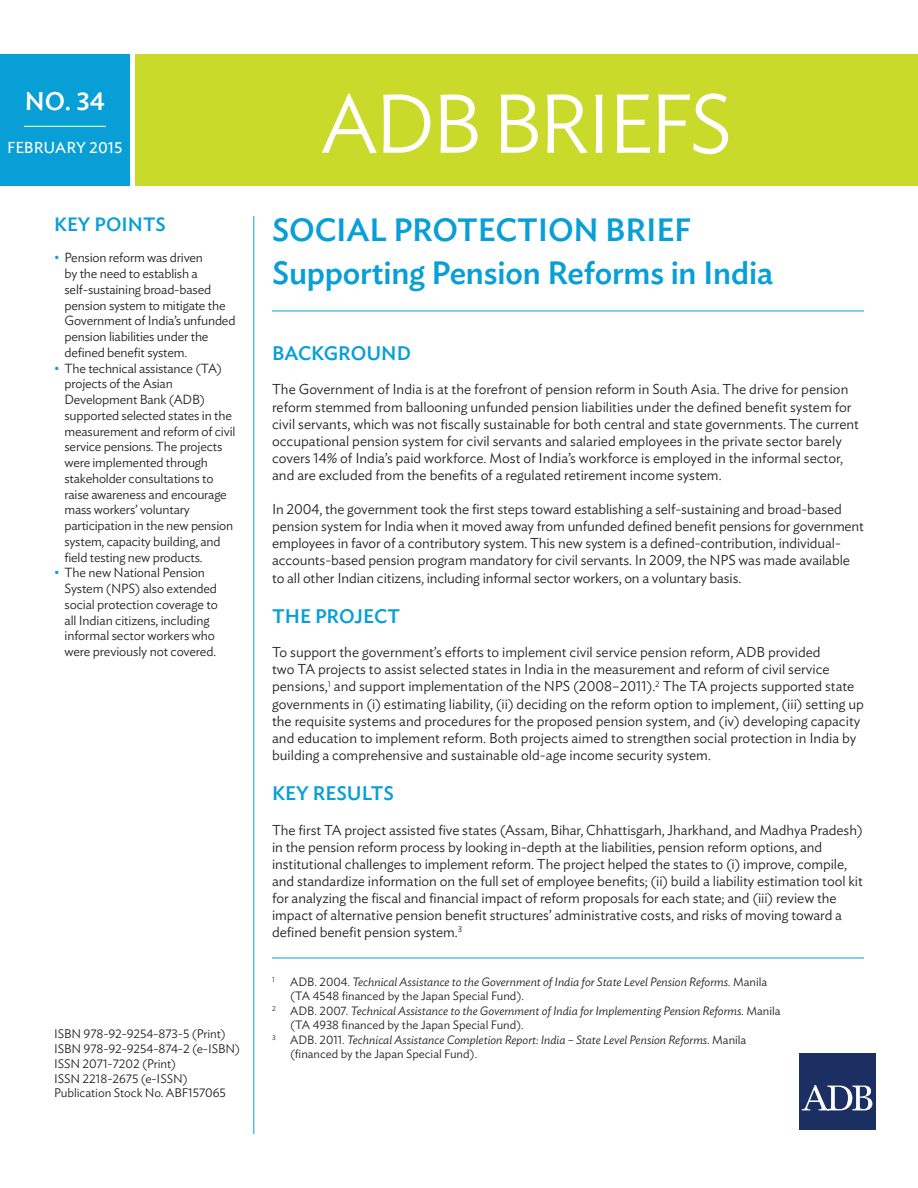
<style>
.page{position:relative;width:918px;height:1188px;background:#fff}
.page>*{position:absolute;margin:0;border:0;box-sizing:border-box;transform-origin:0 0}
.t1{font:300 82.35px "Ideal Sans";letter-spacing:-.04em;color:#fff}
.t2{font:500 31.95px/43.3px "Ideal Sans";letter-spacing:-.005em;color:#089fd6}
.t3{font:500 25.35px "Ideal Sans";color:#fff}
.t4{font:500 19.5px "Ideal Sans";color:#089fd6}
.t5{font:500 19.2px "Ideal Sans";letter-spacing:.005em;color:#089fd6}
.t6{font:15.75px "Ideal Sans";color:#fff}
.t7{font:300 14.25px/17.1px "Ideal Sans";letter-spacing:-.005em;color:#231f20}
.t8{font:300 13.2px/15.8px "Ideal Sans";letter-spacing:-.015em;color:#231f20}
.t9{font:300 12.3px/14.9px "Ideal Sans";letter-spacing:-.005em;color:#231f20}
.t10{font:italic 300 12px "Ideal Sans";color:#231f20}
.t11{font:300 12px "Ideal Sans";color:#231f20}
.t12{font:300 7.05px "Ideal Sans";color:#231f20}
.s1{color:#089fd6}
.s2{font-style:normal}
</style>
<div class="page">
<div style="left:135px;top:54px;width:783px;height:131px;background:#c9da2b"></div>
<div style="left:0;top:54px;width:130px;height:131px;background:#089fd6"></div>
<hr style="left:24px;top:126px;width:82px;height:1px;background:#fff">
<div style="left:800px;top:1053px;width:76px;height:76px;background:#1b2f62"></div>
<svg style="left:802px;top:1085px;width:70px;height:25px"></svg>
<hr style="left:253px;top:216px;width:1px;height:918px;background:#089fd6">
<hr style="left:272px;top:958px;width:592px;height:1px;background:#089fd6">
<hr style="left:272px;top:311px;width:592px;height:1px;background:#089fd6">
<h3 class="t3" style="left:25px;top:82px;width:81px">NO. 34</h3>
<p class="t6" style="left:7px;top:136px;width:117px">FEBRUARY 2015</p>
<h3 class="t5" style="left:54px;top:209px;width:113px">KEY POINTS</h3>
<p class="t8" style="left:65px;top:249px;width:172px;text-indent:-10px"><span class="s1">•</span> Pension reform was driven<br>by the need to establish a self-sustaining broad-based pension system to mitigate the<br>Government of India’s unfunded pension liabilities under the defined benefit system.</p>
<p class="t8" style="left:65px;top:359px;width:172px;text-indent:-10px"><span class="s1">•</span> The technical assistance (TA) projects of the Asian<br>Development Bank (ADB) supported selected states in the measurement and reform of civil service pensions. The projects were implemented through stakeholder consultations to raise awareness and encourage mass workers’ voluntary participation in the new pension system, capacity building, and field testing new products.</p>
<p class="t8" style="left:65px;top:564px;width:155px;text-indent:-10px"><span class="s1">•</span> The new National Pension<br>System (NPS) also extended social protection coverage to all Indian citizens, including informal sector workers who were previously not covered.</p>
<p class="t9" style="left:54px;top:1025px;width:188px">ISBN 978-92-9254-873-5 (Print)<br>ISBN 978-92-9254-874-2 (e-ISBN)<br>ISSN 2071-7202 (Print)<br>ISSN 2218-2675 (e-ISSN)<br>Publication Stock No. ABF157065</p>
<h1 class="t1" style="left:321px;top:61px;width:413px">ADB BRIEFS</h1>
<h2 class="t2" style="left:272px;top:206px;width:503px">SOCIAL PROTECTION BRIEF<br>Supporting Pension Reforms in India</h2>
<h3 class="t4" style="left:272px;top:338px;width:27px">Back</h3>
<h3 class="t4" style="left:324px;top:338px;width:89px">ground</h3>
<p class="t7" style="left:272px;top:380px;width:589px">The Government of India is at the forefront of pension reform in South Asia. The drive for pension reform stemmed from ballooning unfunded pension liabilities under the defined benefit system for civil servants, which was not fiscally sustainable for both central and state governments. The current occupational pension system for civil servants and salaried employees in the private sector barely covers 14% of India’s paid workforce. Most of India’s workforce is employed in the informal sector, and are excluded from the benefits of a regulated retirement income system.</p>
<p class="t7" style="left:272px;top:499px;width:593px">In 2004, the government took the first steps toward establishing a self-sustaining and broad-based pension system for India when it moved away from unfunded defined benefit pensions for government employees in favor of a contributory system. This new system is a defined-contribution, individual&shy;accounts-based pension program mandatory for civil servants. In 2009, the NPS was made available to all other Indian citizens, including informal sector workers, on a voluntary basis.</p>
<h3 class="t4" style="left:272px;top:601px;width:104px">The Project</h3>
<p class="t7" style="left:272px;top:643px;width:593px">To support the government’s efforts to implement civil service pension reform, ADB provided<br>two TA projects to assist selected states in India in the measurement and reform of civil service pensions,<sup>1</sup> and support implementation of the NPS (2008–2011).<sup>2</sup> The TA projects supported state governments in (i) estimating liability, (ii) deciding on the reform option to implement, (iii) setting up the requisite systems and procedures for the proposed pension system, and (iv) developing capacity and education to implement reform. Both projects aimed to strengthen social protection in India by building a comprehensive and sustainable old-age income security system.</p>
<h3 class="t4" style="left:272px;top:779px;width:101px">Key Results</h3>
<p class="t7" style="left:272px;top:820px;width:592px">The first TA project assisted five states (Assam, Bihar, Chhattisgarh, Jharkhand, and Madhya Pradesh) in the pension reform process by looking in-depth at the liabilities, pension reform options, and institutional challenges to implement reform. The project helped the states to (i) improve, compile, and standardize information on the full set of employee benefits; (ii) build a liability estimation tool kit for analyzing the fiscal and financial impact of reform proposals for each state; and (iii) review the impact of alternative pension benefit structures’ administrative costs, and risks of moving toward a defined benefit pension system.<sup>3</sup></p>
<p class="t12" style="left:272px;top:974px;width:4px">1</p>
<p class="t10" style="left:290px;top:973px;width:479px"><span class="s2">ADB. 2004.</span> Technical Assistance to the Government of India for State Level Pension Reforms. <span class="s2">Manila</span></p>
<p class="t11" style="left:290px;top:987px;width:235px">(TA 4548 financed by the Japan Special Fund).</p>
<p class="t10" style="left:272px;top:1002px;width:510px"><sup>2</sup> <span class="s2">ADB. 2007.</span> Technical Assistance to the Government of India for Implementing Pension Reforms. <span class="s2">Manila</span></p>
<p class="t11" style="left:290px;top:1016px;width:235px">(TA 4938 financed by the Japan Special Fund).</p>
<p class="t10" style="left:272px;top:1030px;width:476px"><sup>3</sup> <span class="s2">ADB. 2011.</span> Technical Assistance Completion Report: India – State Level Pension Reforms. <span class="s2">Manila</span></p>
<p class="t11" style="left:290px;top:1045px;width:189px">(financed by the Japan Special Fund).</p>
</div>
